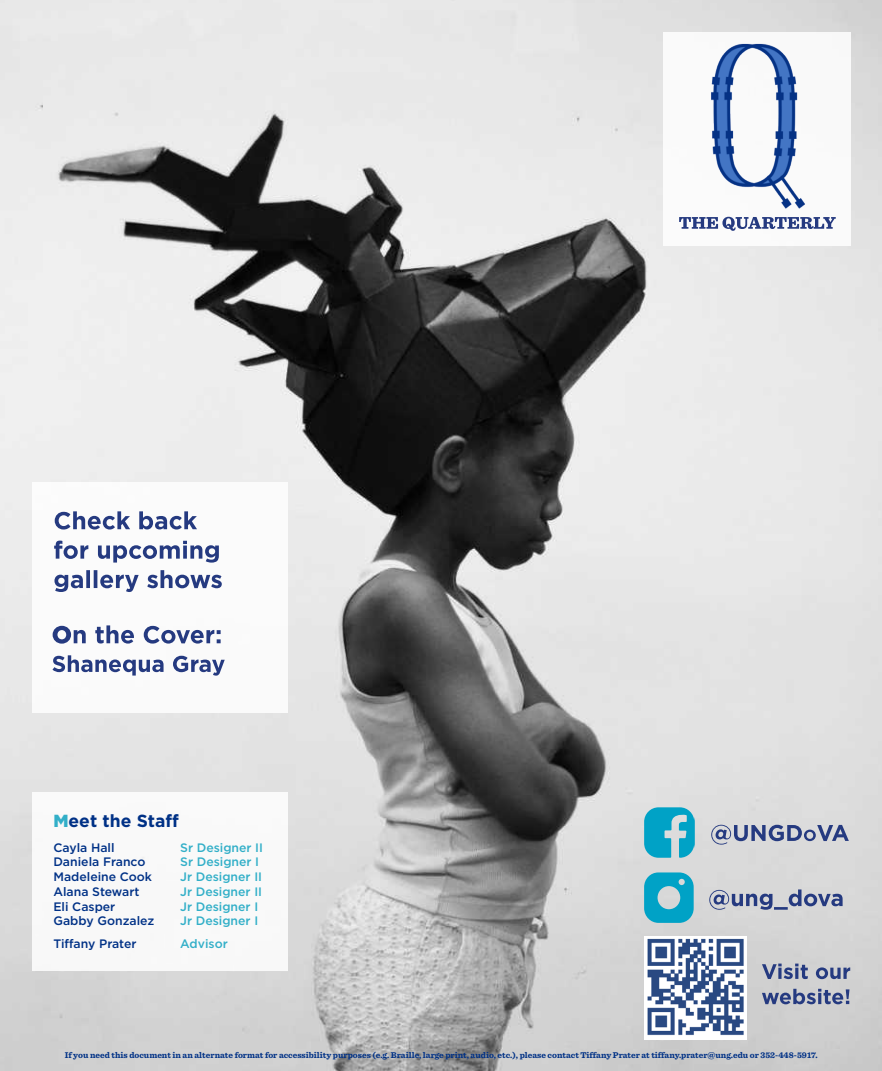
<style>
.page{position:relative;width:882px;height:1071px;background:#fff}
.page>*{position:absolute;margin:0;border:0;box-sizing:border-box;transform-origin:0 0}
.Article_Titles{font:700 17.5px "Gotham";color:#003186}
.Paragraph_Style_1{font:500 12.25px "Gotham";color:#003186}
.Paragraph_Style_1-2{font:500 12.25px "Gotham";color:#32afc8}
.Subheading_2{font:700 8.75px "Sentinel";color:#003186}
.s1{font-weight:900;color:#32afc8}
</style>
<div class="page">
<img style="left:0;top:0;width:882px;height:1071px">
<div style="left:644px;top:936px;width:103px;height:104px;background:#fff"></div>
<img style="left:647px;top:938px;width:97px;height:98px">
<svg style="left:762px;top:989px;width:87px;height:15px"></svg>
<svg style="left:762px;top:964px;width:88px;height:15px"></svg>
<svg style="left:644px;top:807px;width:51px;height:51px;background:#3cb1cc"></svg>
<svg style="left:711px;top:825px;width:138px;height:20px;background:#9aa1ba"></svg>
<svg style="left:644px;top:872px;width:50px;height:51px;background:#39b0ca"></svg>
<svg style="left:709px;top:889px;width:134px;height:21px;background:#9fa6bc"></svg>
<div style="left:32px;top:483px;width:256px;height:230px;background:#fff"></div>
<div style="left:663px;top:32px;width:188px;height:214px;background:#fff"></div>
<svg style="left:679px;top:217px;width:157px;height:14px"></svg>
<img style="left:711px;top:43px;width:94px;height:166px">
<svg style="left:54px;top:570px;width:168px;height:22px"></svg>
<svg style="left:54px;top:541px;width:165px;height:22px"></svg>
<svg style="left:55px;top:511px;width:142px;height:19px"></svg>
<svg style="left:53px;top:625px;width:168px;height:19px"></svg>
<svg style="left:52px;top:655px;width:173px;height:21px"></svg>
<div style="left:32px;top:792px;width:256px;height:179px;background:#fff"></div>
<p class="Article_Titles" style="left:53px;top:809px;width:127px"><span class="s1">M</span>eet the Staff</p>
<p class="Paragraph_Style_1" style="left:53px;top:839px;width:63px">Cayla Hall</p>
<p class="Paragraph_Style_1" style="left:53px;top:854px;width:94px">Daniela Franco</p>
<p class="Paragraph_Style_1" style="left:53px;top:869px;width:100px">Madeleine Cook</p>
<p class="Paragraph_Style_1" style="left:53px;top:884px;width:88px">Alana Stewart</p>
<p class="Paragraph_Style_1" style="left:53px;top:898px;width:63px">Eli Casper</p>
<p class="Paragraph_Style_1" style="left:53px;top:913px;width:102px">Gabby Gonzalez</p>
<p class="Paragraph_Style_1" style="left:53px;top:936px;width:85px">Tiffany Prater</p>
<p class="Paragraph_Style_1-2" style="left:180px;top:839px;width:84px">Sr Designer II</p>
<p class="Paragraph_Style_1-2" style="left:180px;top:854px;width:81px">Sr Designer I</p>
<p class="Paragraph_Style_1-2" style="left:180px;top:869px;width:83px">Jr Designer II</p>
<p class="Paragraph_Style_1-2" style="left:180px;top:884px;width:83px">Jr Designer II</p>
<p class="Paragraph_Style_1-2" style="left:180px;top:898px;width:80px">Jr Designer I</p>
<p class="Paragraph_Style_1-2" style="left:180px;top:913px;width:80px">Jr Designer I</p>
<p class="Paragraph_Style_1-2" style="left:180px;top:936px;width:49px">Advisor</p>
<p class="Subheading_2" style="left:65px;top:1048px;width:754px">If you need this document in an alternate format for accessibility purposes (e.g. Braille, large print, audio, etc.), please contact Tiffany Prater at tiffany.prater@ung.edu or 352-448-5917.</p>
</div>
